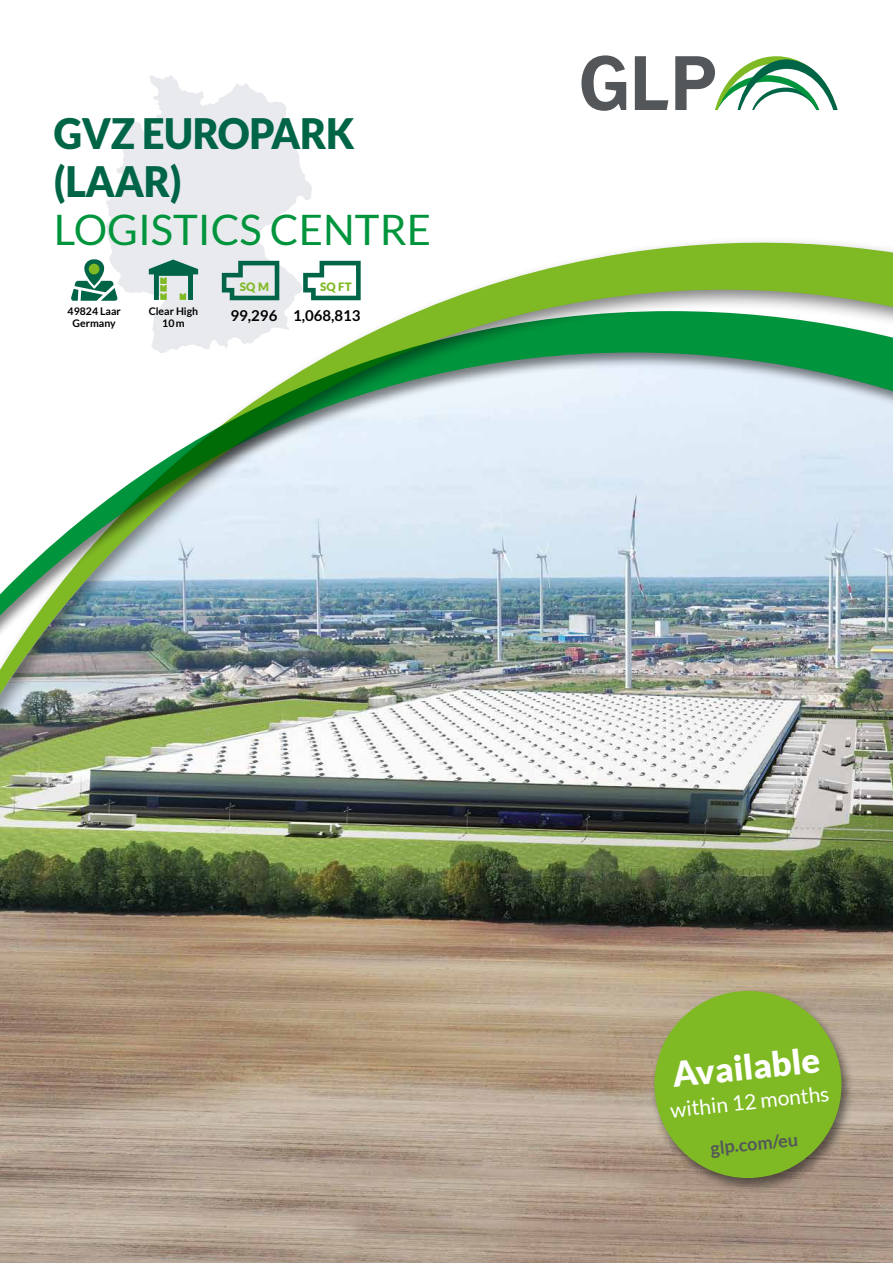
<style>
.page{position:relative;width:893px;height:1263px;background:#fff}
.page>*{position:absolute;margin:0;border:0;box-sizing:border-box;transform-origin:0 0}
.t1{font:900 42px/48px "Lato";letter-spacing:-.01em;color:#006547;scale:.95 1}
.t2{font:42px "Lato";color:#00953d}
.t3{font:900 34.5px "Lato";color:#fff}
.t4{font:21px "Lato";color:#fff}
.t5{font:700 18px "Lato";color:#54575a}
.t6{font:700 15px "Lato";color:#000}
.t7{font:900 11.55px "Lato";color:#7fba25}
.t8{font:700 10.5px/12px "Lato";color:#000;text-align:center}
</style>
<div class="page">
<img style="left:0;top:860px;width:893px;height:403px">
<div style="left:0;top:236px;width:893px;height:624px;background:#000;opacity:.5"></div>
<img style="left:0;top:236px;width:893px;height:606px">
<svg style="left:105px;top:75px;width:207px;height:278px;fill:#e9eaee"></svg>
<svg style="left:149px;top:260px;width:49px;height:40px;background:#82b09a"></svg>
<svg style="left:222px;top:261px;width:57px;height:39px;background:#98bbb4"></svg>
<svg style="left:303px;top:261px;width:58px;height:39px"></svg>
<svg style="left:71px;top:259px;width:47px;height:42px"></svg>
<div style="left:89px;top:264px;width:10px;height:10px;background:#7fba25;border-radius:50%"></div>
<svg style="left:581px;top:55px;width:45px;height:56px"></svg>
<svg style="left:635px;top:56px;width:33px;height:54px"></svg>
<svg style="left:675px;top:56px;width:163px;height:54px"></svg>
<div style="left:650px;top:989px;width:205px;height:205px;background:#000;opacity:.5"></div>
<div style="left:654px;top:991px;width:187px;height:187px;background:#7fba25;border-radius:50%"></div>
<h1 class="t1" style="left:54px;top:108px;width:318px">GVZ EUROPARK (LAAR)</h1>
<h1 class="t2" style="left:54px;top:206px;width:379px">LOGISTICS CENTRE</h1>
<p class="t8" style="left:68px;top:305px;width:55px">49824 Laar<br>Germany</p>
<p class="t8" style="left:149px;top:305px;width:51px">Clear High<br>10m</p>
<p class="t7" style="left:240px;top:280px;width:31px">SQ M</p>
<h3 class="t6" style="left:230px;top:307px;width:48px">99,296</h3>
<p class="t7" style="left:320px;top:280px;width:33px">SQ FT</p>
<h3 class="t6" style="left:293px;top:307px;width:69px">1,068,813</h3>
<h2 class="t3" style="left:670px;top:1054px;width:150px;rotate:-6deg">Available</h2>
<h3 class="t4" style="left:669px;top:1098px;width:161px;rotate:-6deg">within 12 months</h3>
<h3 class="t5" style="left:709px;top:1138px;width:90px;rotate:-6deg">glp.com/eu</h3>
</div>
